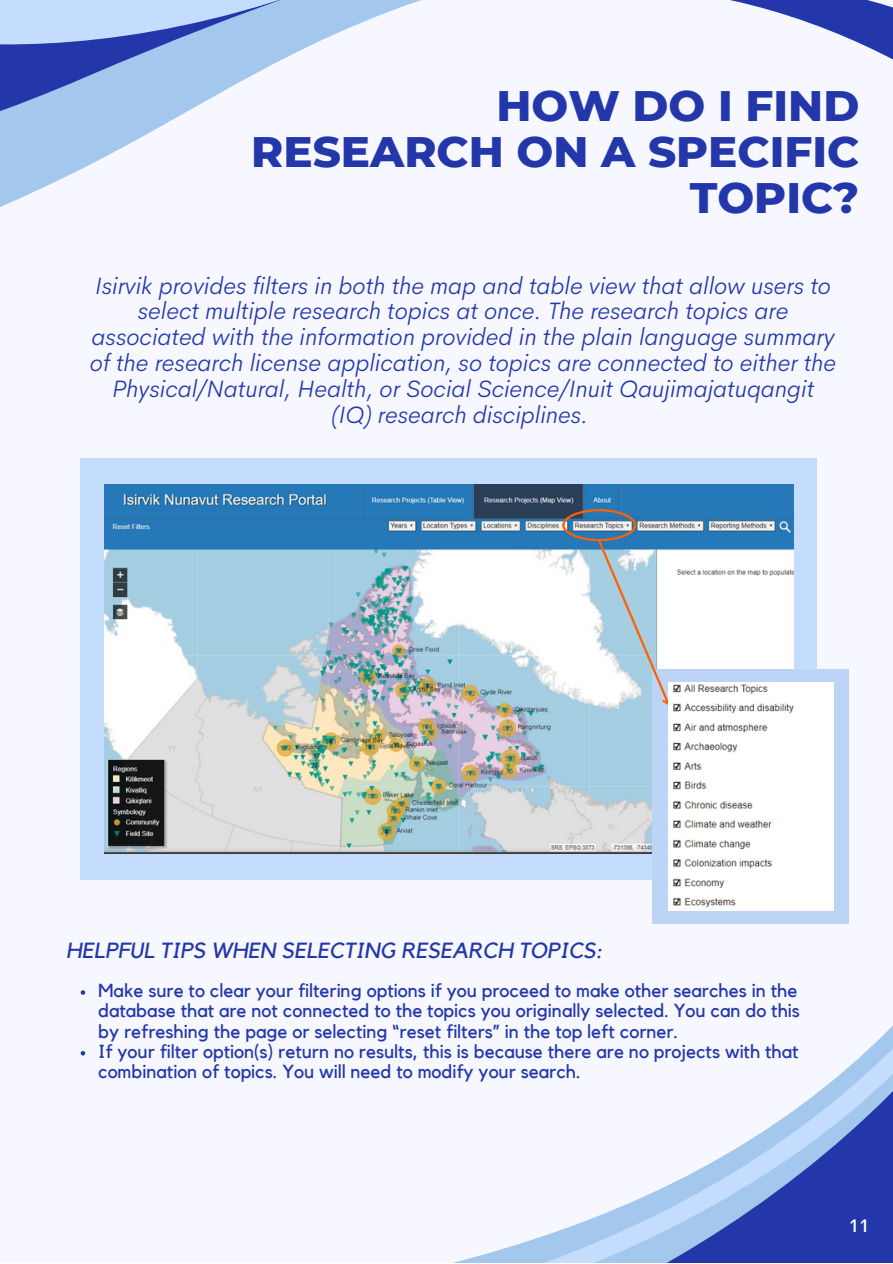
<style>
.page{position:relative;width:893px;height:1264px;background:#fff}
.page>*{position:absolute;margin:0;border:0;box-sizing:border-box;transform-origin:0 0}
.t1{font:800 43.5px/46px "Montserrat";color:#2337ab;text-align:right}
.t2{font:italic 300 24px/25.8px "Cerebri Sans";color:#2337ab;text-align:center}
.t3{font:italic 21.9px "Kollektif";color:#2337ab}
.t4{font:18.9px/20.2px "Kollektif";color:#2337ab}
.t5{font:500 18px "Cerebri Sans";color:#fff}
</style>
<div class="page">
<div style="left:0;top:0;width:892px;height:1262px;background:#f6f7ff"></div>
<svg style="left:0;top:0;width:421px;height:207px"></svg>
<svg style="left:730px;top:0;width:162px;height:59px"></svg>
<svg style="left:0;top:0;width:304px;height:174px"></svg>
<svg style="left:80px;top:736px;width:812px;height:526px"></svg>
<div style="left:80px;top:458px;width:736px;height:421px;background:#c4ddff"></div>
<img style="left:104px;top:485px;width:689px;height:368px">
<div style="left:652px;top:669px;width:196px;height:254px;background:#bcd4f5"></div>
<svg style="left:562px;top:509px;width:113px;height:200px;background:#bbcfdc"></svg>
<img style="left:668px;top:682px;width:164px;height:228px">
<svg style="left:81px;top:990px;width:4px;height:4px"></svg>
<svg style="left:81px;top:1051px;width:4px;height:4px"></svg>
<p class="t1" style="left:251px;top:82px;width:609px">HOW DO I FIND<br>RESEARCH ON A SPECIFIC<br>TOPIC?</p>
<p class="t2" style="left:90px;top:272px;width:747px">Isirvik provides filters in both the map and table view that allow users to select multiple research topics at once. The research topics are associated with the information provided in the plain language summary of the research license application, so topics are connected to either the Physical/Natural, Health, or Social Science/Inuit Qaujimajatuqangit (IQ) research disciplines.</p>
<p class="t3" style="left:66px;top:939px;width:538px">HELPFUL TIPS WHEN SELECTING RESEARCH TOPICS:</p>
<p class="t4" style="left:98px;top:981px;width:703px">Make sure to clear your filtering options if you proceed to make other searches in the database that are not connected to the topics you originally selected. You can do this by refreshing the page or selecting “reset filters” in the top left corner.</p>
<p class="t4" style="left:98px;top:1041px;width:702px">If your filter option(s) return no results, this is because there are no projects with that combination of topics. You will need to modify your search.</p>
<p class="t5" style="left:848px;top:1214px;width:22px">11</p>
</div>
